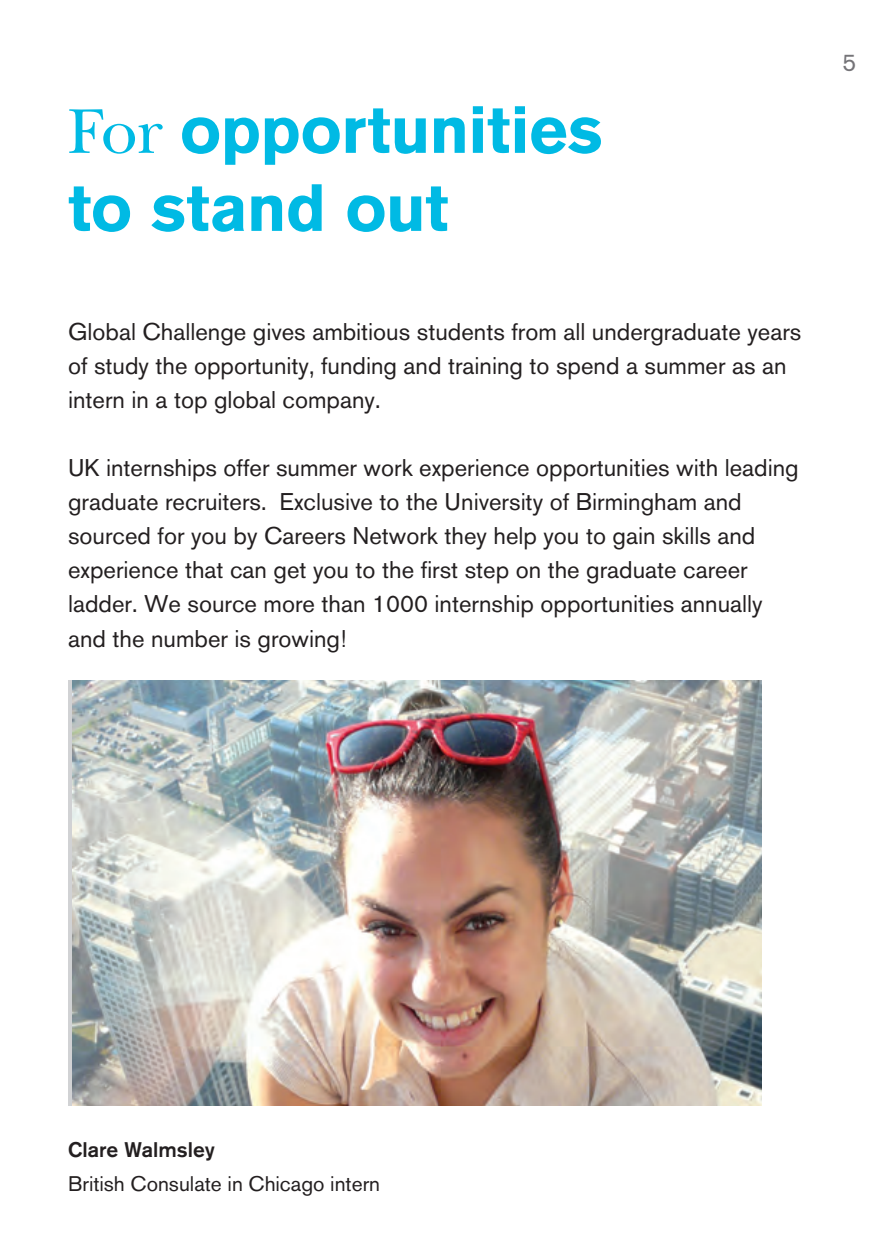
<style>
.page{position:relative;width:893px;height:1259px;background:#fff}
.page>*{position:absolute;margin:0;border:0;box-sizing:border-box;transform-origin:0 0}
.t1{font:700 66px/78px "Akzidenz Grotesk BQ";letter-spacing:-.005em;color:#00bae4}
._03_Body_Copy{font:24px/33.9px "Akzidenz Grotesk BQ";color:#231f20}
.t2{font:24px "Akzidenz Grotesk BQ";color:#757478}
._03_Body_Copy-2{font:21px "Akzidenz Grotesk BQ";color:#231f20}
._03_Body_Copy-3{font:500 21px "Akzidenz Grotesk BQ";color:#231f20}
.s1{font-family:"New Baskerville LT";font-weight:400}
</style>
<div class="page">
<img style="left:72px;top:680px;width:689px;height:426px">
<p class="t1" style="left:68px;top:91px;width:536px"><span class="s1">For</span> opportunities to stand out</p>
<p class="_03_Body_Copy" style="left:68px;top:315px;width:735px">Global Challenge gives ambitious students from all undergraduate years of study the opportunity, funding and training to spend a summer as an intern in a top global company.</p>
<p class="_03_Body_Copy" style="left:68px;top:451px;width:732px">UK internships offer summer work experience opportunities with leading graduate recruiters. Exclusive to the University of Birmingham and sourced for you by Careers Network they help you to gain skills and experience that can get you to the first step on the graduate career ladder. We source more than 1000 internship opportunities annually and the number is growing!</p>
<p class="t2" style="left:842px;top:49px;width:15px">5</p>
<p class="_03_Body_Copy-3" style="left:68px;top:1136px;width:148px">Clare Walmsley</p>
<p class="_03_Body_Copy-2" style="left:68px;top:1171px;width:314px">British Consulate in Chicago intern</p>
</div>
